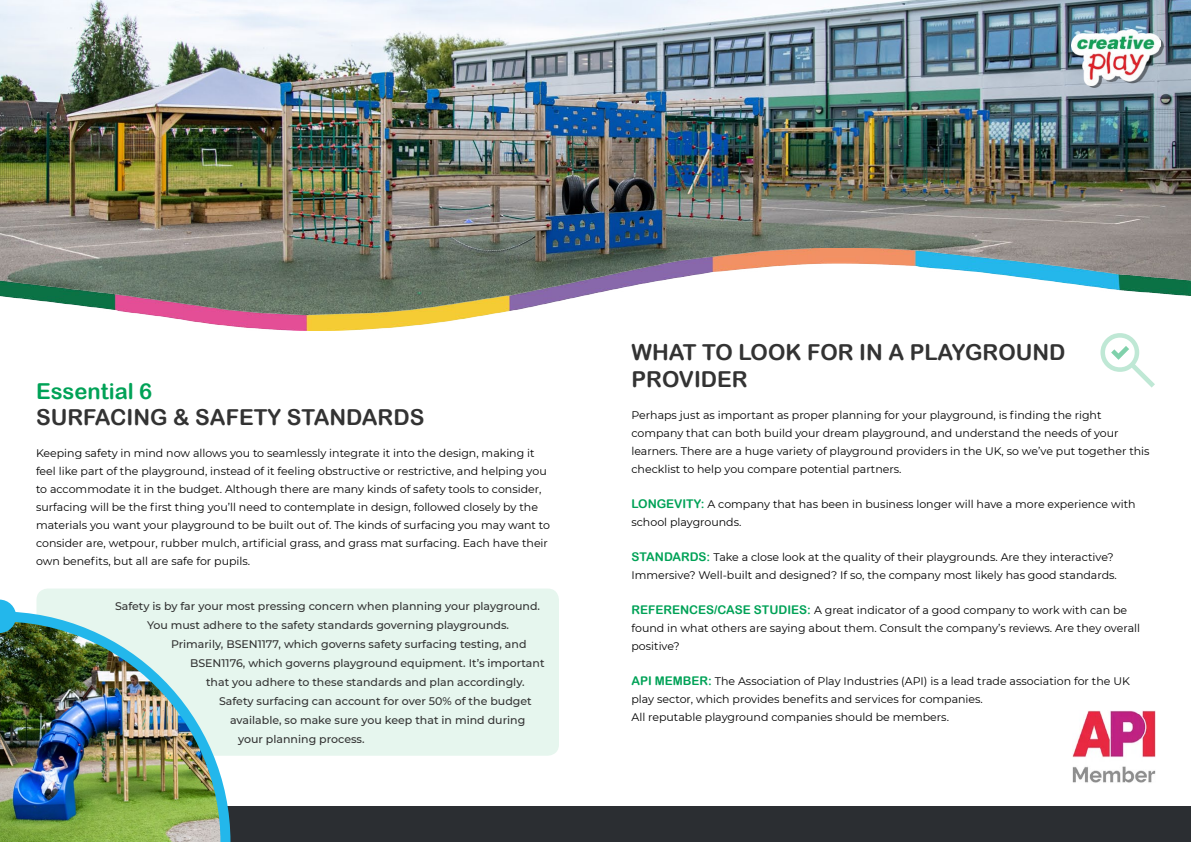
<style>
.page{position:relative;width:1191px;height:842px;background:#fff}
.page>*{position:absolute;margin:0;border:0;box-sizing:border-box;transform-origin:0 0}
.t1{font:22px/26.4px "Arial Rounded MT Bold";color:#333}
.t2{font:22px "Arial Rounded MT Bold";color:#00a257}
.t3{font:11px/18px "Montserrat";color:#000}
.t4{font:500 11px/19px "Montserrat";color:#333;text-align:center}
.s1{font-family:"Arial Rounded MT Bold";font-size:12px;color:#00a257}
</style>
<div class="page">
<div style="left:36px;top:588px;width:523px;height:168px;background:#e6f6ee;border-radius:11px"></div>
<div style="left:0;top:806px;width:1191px;height:36px;background:#2b2e32"></div>
<img style="left:0;top:611px;width:230px;height:231px">
<svg style="left:0;top:600px;width:16px;height:33px"></svg>
<img style="left:0;top:0;width:1191px;height:248px">
<img style="left:0;top:248px;width:1191px;height:83px">
<div style="left:1074px;top:32px;width:89px;height:56px;background:#000;opacity:.45"></div>
<img style="left:1071px;top:30px;width:89px;height:55px">
<img style="left:1072px;top:711px;width:84px;height:72px">
<svg style="left:1100px;top:333px;width:55px;height:55px"></svg>
<h1 class="t2" style="left:36px;top:378px;width:118px">ESSENTIAL 6</h1>
<h1 class="t1" style="left:36px;top:404px;width:390px">SURFACING &amp; SAFETY STANDARDS</h1>
<p class="t3" style="left:36px;top:445px;width:515px">Keeping safety in mind now allows you to seamlessly integrate it into the design, making it feel like part of the playground, instead of it feeling obstructive or restrictive, and helping you to accommodate it in the budget. Although there are many kinds of safety tools to consider, surfacing will be the first thing you’ll need to contemplate in design, followed closely by the materials you want your playground to be built out of. The kinds of surfacing you may want to consider are, wetpour, rubber mulch, artificial grass, and grass mat surfacing. Each have their own benefits, but all are safe for pupils.</p>
<p class="t4" style="left:115px;top:597px;width:426px">Safety is by far your most pressing concern when planning your playground.<br>You must adhere to the safety standards governing playgrounds.</p>
<p class="t4" style="left:171px;top:635px;width:357px">Primarily, BSEN1177, which governs safety surfacing testing, and</p>
<p class="t4" style="left:190px;top:654px;width:356px">BSEN1176, which governs playground equipment. It’s important</p>
<p class="t4" style="left:206px;top:673px;width:320px">that you adhere to these standards and plan accordingly.</p>
<p class="t4" style="left:219px;top:692px;width:314px">Safety surfacing can account for over 50% of the budget</p>
<p class="t4" style="left:230px;top:711px;width:297px">available, so make sure you keep that in mind during</p>
<p class="t4" style="left:238px;top:730px;width:128px">your planning process.</p>
<h1 class="t1" style="left:631px;top:339px;width:435px">WHAT TO LOOK FOR IN A PLAYGROUND<br>PROVIDER</h1>
<p class="t3" style="left:631px;top:405px;width:519px">Perhaps just as important as proper planning for your playground, is finding the right company that can both build your dream playground, and understand the needs of your learners. There are a huge variety of playground providers in the UK, so we’ve put together this checklist to help you compare potential partners.</p>
<p class="t3" style="left:631px;top:495px;width:505px"><span class="s1">LONGEVITY:</span> A company that has been in business longer will have a more experience with school playgrounds.</p>
<p class="t3" style="left:631px;top:548px;width:487px"><span class="s1">STANDARDS:</span> Take a close look at the quality of their playgrounds. Are they interactive?<br>Immersive? Well-built and designed? If so, the company most likely has good standards.</p>
<p class="t3" style="left:631px;top:601px;width:510px"><span class="s1">REFERENCES/CASE STUDIES:</span> A great indicator of a good company to work with can be found in what others are saying about them. Consult the company’s reviews. Are they overall positive?</p>
<p class="t3" style="left:631px;top:672px;width:500px"><span class="s1">API MEMBER:</span> The Association of Play Industries (API) is a lead trade association for the UK play sector, which provides benefits and services for companies.<br>All reputable playground companies should be members.</p>
</div>
